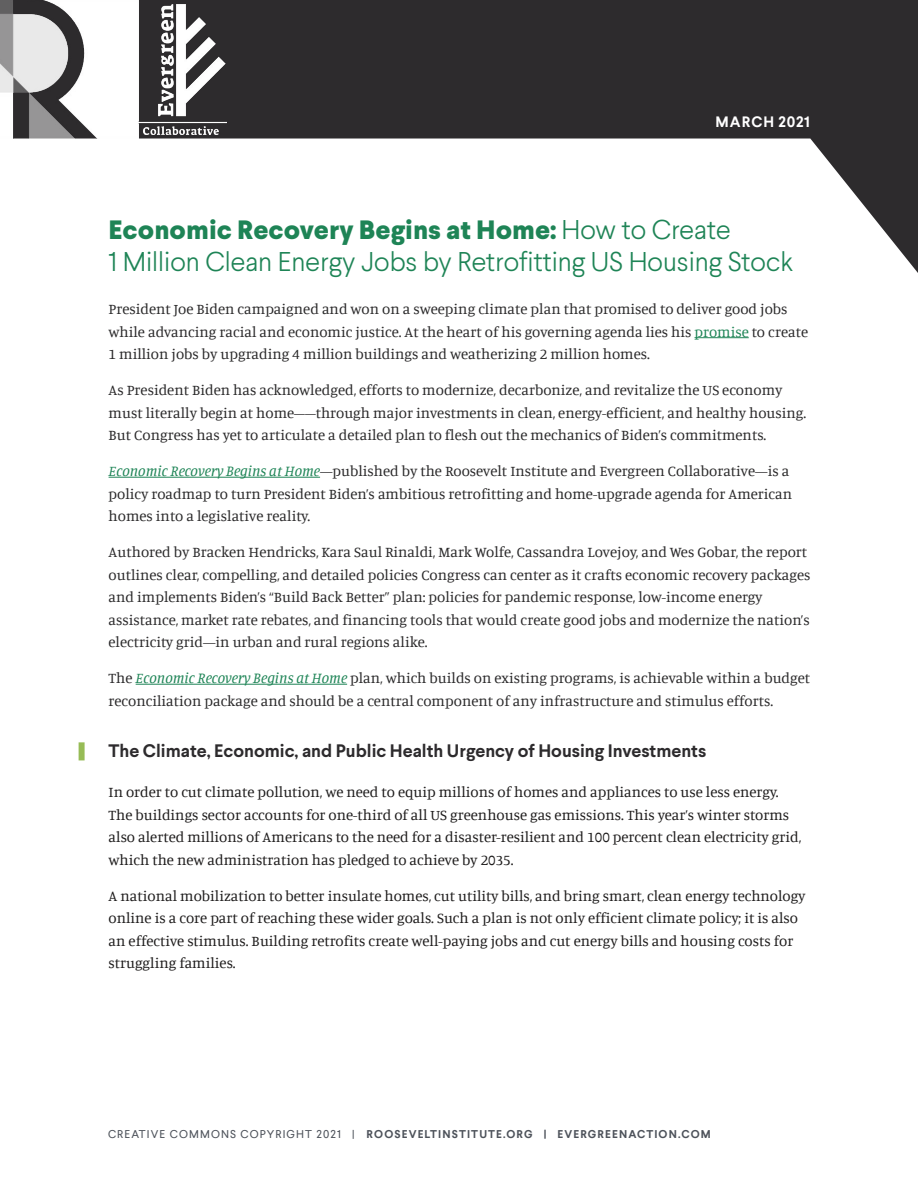
<style>
.page{position:relative;width:918px;height:1188px;background:#fff}
.page>*{position:absolute;margin:0;border:0;box-sizing:border-box;transform-origin:0 0}
.t1{font:300 27px/31.5px "Larsseit";color:#1e8456}
.t2{font:700 18px "Larsseit";color:#2d2b2d}
.t3{font:15px/22.5px "Manuale";color:#292829}
.t4{font:15px/22.5px "Manuale";color:#1d1b1b}
.t5{font:700 15px "Larsseit";letter-spacing:.07em;color:#fff}
.t6{font:700 11.25px "Larsseit";letter-spacing:.1em;color:#4d525a}
.s1{font-weight:800}
.s2{color:#1e8456}
.s3{font-style:italic;color:#1e8456}
.s4{font-weight:400}
</style>
<div class="page">
<svg style="left:139px;top:0;width:779px;height:273px;fill:#2d2b2d"></svg>
<img style="left:0;top:0;width:139px;height:139px">
<hr style="left:695px;top:337px;width:54px;height:1px;background:#1e8456">
<hr style="left:109px;top:477px;width:211px;height:1px;background:#1e8456">
<hr style="left:136px;top:684px;width:211px;height:1px;background:#1e8456">
<div style="left:79px;top:742px;width:6px;height:18px;background:#97bc56"></div>
<img style="left:139px;top:4px;width:88px;height:131px">
<p class="t5" style="left:715px;top:112px;width:96px">MARCH 2021</p>
<h1 class="t1" style="left:109px;top:213px;width:686px"><span class="s1">Economic Recovery Begins at Home:</span> How to Create<br>1 Million Clean Energy Jobs by Retrofitting US Housing Stock</h1>
<p class="t3" style="left:109px;top:297px;width:701px">President Joe Biden campaigned and won on a sweeping climate plan that promised to deliver good jobs while advancing racial and economic justice. At the heart of his governing agenda lies his <span class="s2">promise</span> to create<br>1 million jobs by upgrading 4 million buildings and weatherizing 2 million homes.</p>
<p class="t3" style="left:109px;top:378px;width:699px">As President Biden has acknowledged, efforts to modernize, decarbonize, and revitalize the US economy must literally begin at home––through major investments in clean, energy-efficient, and healthy housing.<br>But Congress has yet to articulate a detailed plan to flesh out the mechanics of Biden’s commitments.</p>
<p class="t3" style="left:109px;top:459px;width:685px"><span class="s3">Economic Recovery Begins at Home</span>—published by the Roosevelt Institute and Evergreen Collaborative—is a policy roadmap to turn President Biden’s ambitious retrofitting and home-upgrade agenda for American homes into a legislative reality.</p>
<p class="t3" style="left:109px;top:540px;width:704px">Authored by Bracken Hendricks, Kara Saul Rinaldi, Mark Wolfe, Cassandra Lovejoy, and Wes Gobar, the report outlines clear, compelling, and detailed policies Congress can center as it crafts economic recovery packages and implements Biden’s “Build Back Better” plan: policies for pandemic response, low-income energy assistance, market rate rebates, and financing tools that would create good jobs and modernize the nation’s electricity grid—in urban and rural regions alike.</p>
<p class="t3" style="left:109px;top:666px;width:703px">The <span class="s3">Economic Recovery Begins at Home</span> plan, which builds on existing programs, is achievable within a budget reconciliation package and should be a central component of any infrastructure and stimulus efforts.</p>
<p class="t2" style="left:109px;top:738px;width:599px">The Climate, Economic, and Public Health Urgency of Housing Investments</p>
<p class="t4" style="left:109px;top:780px;width:694px">In order to cut climate pollution, we need to equip millions of homes and appliances to use less energy.<br>The buildings sector accounts for one-third of all US greenhouse gas emissions. This year’s winter storms also alerted millions of Americans to the need for a disaster-resilient and 100 percent clean electricity grid, which the new administration has pledged to achieve by 2035.</p>
<p class="t4" style="left:109px;top:884px;width:698px">A national mobilization to better insulate homes, cut utility bills, and bring smart, clean energy technology online is a core part of reaching these wider goals. Such a plan is not only efficient climate policy; it is also an effective stimulus. Building retrofits create well-paying jobs and cut energy bills and housing costs for struggling families.</p>
<p class="t6" style="left:108px;top:1127px;width:604px"><span class="s4">CREATIVE COMMONS COPYRIGHT 2021 |</span> ROOSEVELTINSTITUTE.ORG | EVERGREENACTION.COM</p>
</div>
